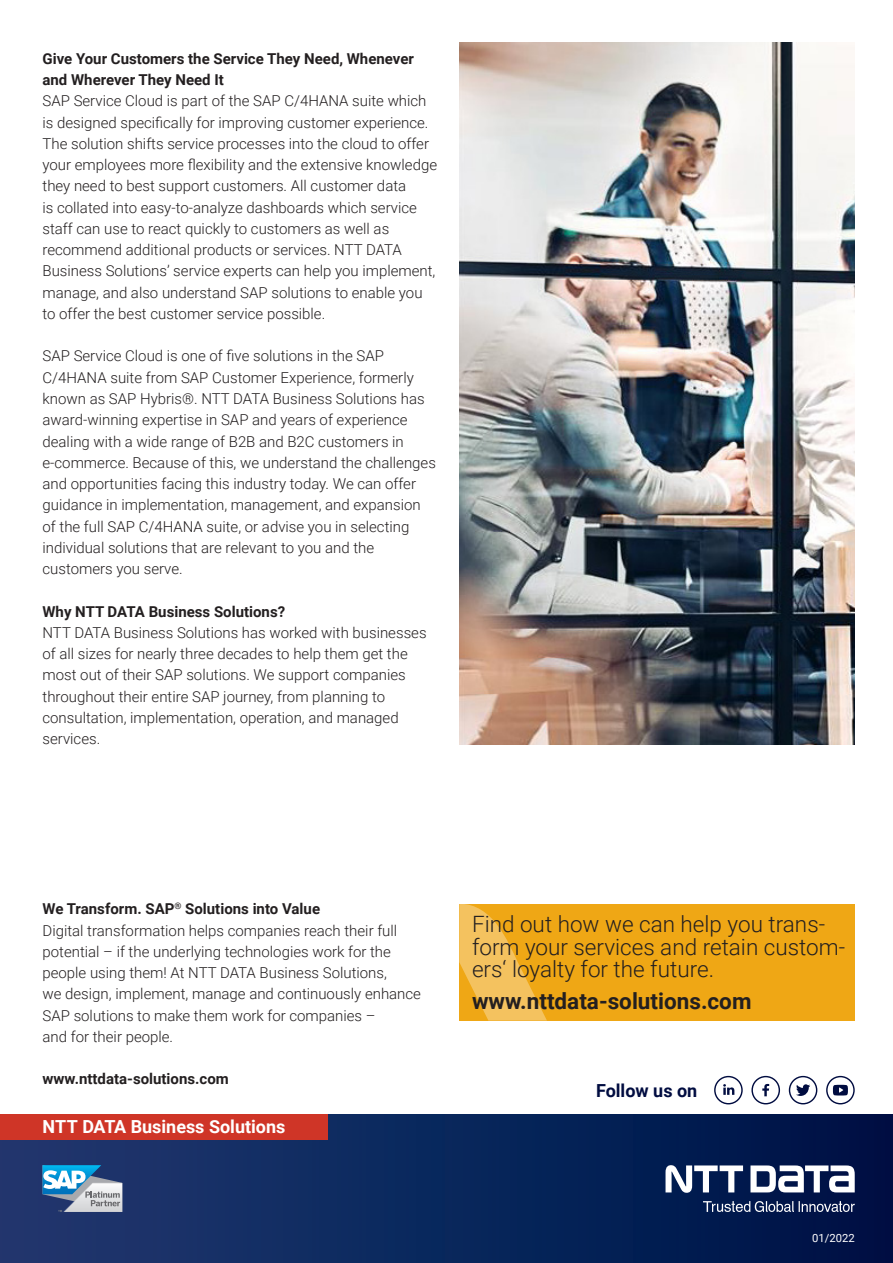
<style>
.page{position:relative;width:893px;height:1263px;background:#fff}
.page>*{position:absolute;margin:0;border:0;box-sizing:border-box;transform-origin:0 0}
.NTT_CTA_light_15pt{font:300 22.5px/22.5px "Roboto";color:#231f20}
.NTT_CTA_light_15pt-2{font:700 22.5px "Roboto";color:#231f20}
.t1{font:700 18px "Roboto";color:#fff}
.t2{font:700 18px "Roboto";color:#000c40}
._07_Copy_grid_10pt{font:300 15px/21.3px "Roboto";color:#231f20}
._05_Headline_H2_grid{font:700 15px/21.3px "Roboto";color:#231f20}
._09_Legende_7_5pt_re{font:11.25px "Roboto";color:#fff}
</style>
<div class="page">
<div style="left:0;top:1114px;width:893px;height:149px;background:linear-gradient(to right,#1f3970,#001246)"></div>
<svg style="left:43px;top:1165px;width:79px;height:47px"></svg>
<div style="left:0;top:1114px;width:327px;height:26px;background:#cf3527"></div>
<svg style="left:750px;top:1165px;width:105px;height:27px"></svg>
<svg style="left:665px;top:1165px;width:78px;height:28px"></svg>
<svg style="left:703px;top:1201px;width:152px;height:11px;background:#4d5b80"></svg>
<svg style="left:796px;top:1084px;width:14px;height:12px"></svg>
<div style="left:789px;top:1076px;width:28px;height:28px;border:1px solid #000c40;border-radius:50%"></div>
<div style="left:714px;top:1076px;width:29px;height:28px;border:1px solid #000c40;border-radius:50%"></div>
<svg style="left:723px;top:1084px;width:11px;height:11px"></svg>
<div style="left:751px;top:1076px;width:29px;height:28px;border:1px solid #000c40;border-radius:50%"></div>
<svg style="left:762px;top:1084px;width:7px;height:12px"></svg>
<div style="left:826px;top:1076px;width:29px;height:28px;border:1px solid #000c40;border-radius:50%"></div>
<svg style="left:833px;top:1085px;width:15px;height:10px"></svg>
<div style="left:459px;top:904px;width:396px;height:116px;background:#efa715"></div>
<svg style="left:459px;top:904px;width:88px;height:116px"></svg>
<img style="left:459px;top:43px;width:396px;height:701px">
<p class="_05_Headline_H2_grid" style="left:43px;top:47px;width:373px">Give Your Customers the Service They Need, Whenever and Wherever They Need It</p>
<p class="_07_Copy_grid_10pt" style="left:43px;top:90px;width:396px">SAP Service Cloud is part of the SAP C/4HANA suite which is designed specifically for improving customer experience.<br>The solution shifts service processes into the cloud to offer your employees more flexibility and the extensive knowledge they need to best support customers. All customer data<br>is collated into easy-to-analyze dashboards which service staff can use to react quickly to customers as well as recommend additional products or services. NTT DATA Business Solutions’ service experts can help you implement, manage, and also understand SAP solutions to enable you to offer the best customer service possible.</p>
<p class="_07_Copy_grid_10pt" style="left:43px;top:345px;width:395px">SAP Service Cloud is one of five solutions in the SAP C/4HANA suite from SAP Customer Experience, formerly known as SAP Hybris®. NTT DATA Business Solutions has award-winning expertise in SAP and years of experience dealing with a wide range of B2B and B2C customers in e-commerce. Because of this, we understand the challenges and opportunities facing this industry today. We can offer guidance in implementation, management, and expansion of the full SAP C/4HANA suite, or advise you in selecting individual solutions that are relevant to you and the customers you serve.</p>
<p class="_05_Headline_H2_grid" style="left:43px;top:600px;width:244px">Why NTT DATA Business Solutions?</p>
<p class="_07_Copy_grid_10pt" style="left:43px;top:621px;width:386px">NTT DATA Business Solutions has worked with businesses of all sizes for nearly three decades to help them get the most out of their SAP solutions. We support companies throughout their entire SAP journey, from planning to consultation, implementation, operation, and managed services.</p>
<p class="_05_Headline_H2_grid" style="left:43px;top:898px;width:279px">We Transform. SAP<sup>®</sup> Solutions into Value</p>
<p class="_07_Copy_grid_10pt" style="left:43px;top:919px;width:380px">Digital transformation helps companies reach their full potential – if the underlying technologies work for the people using them! At NTT DATA Business Solutions,<br>we design, implement, manage and continuously enhance SAP solutions to make them work for companies –<br>and for their people.</p>
<p class="_05_Headline_H2_grid" style="left:43px;top:1068px;width:188px">www.nttdata-solutions.com</p>
<p class="t1" style="left:43px;top:1114px;width:244px">NTT DATA Business Solutions</p>
<p class="NTT_CTA_light_15pt" style="left:472px;top:912px;width:375px">Find out how we can help you trans&shy;form your services and retain custom&shy;ers‘ loyalty for the future.</p>
<p class="NTT_CTA_light_15pt-2" style="left:472px;top:985px;width:281px">www.nttdata-solutions.com</p>
<p class="t2" style="left:596px;top:1077px;width:103px">Follow us on</p>
<p class="_09_Legende_7_5pt_re" style="left:812px;top:1230px;width:44px">01/2022</p>
</div>
